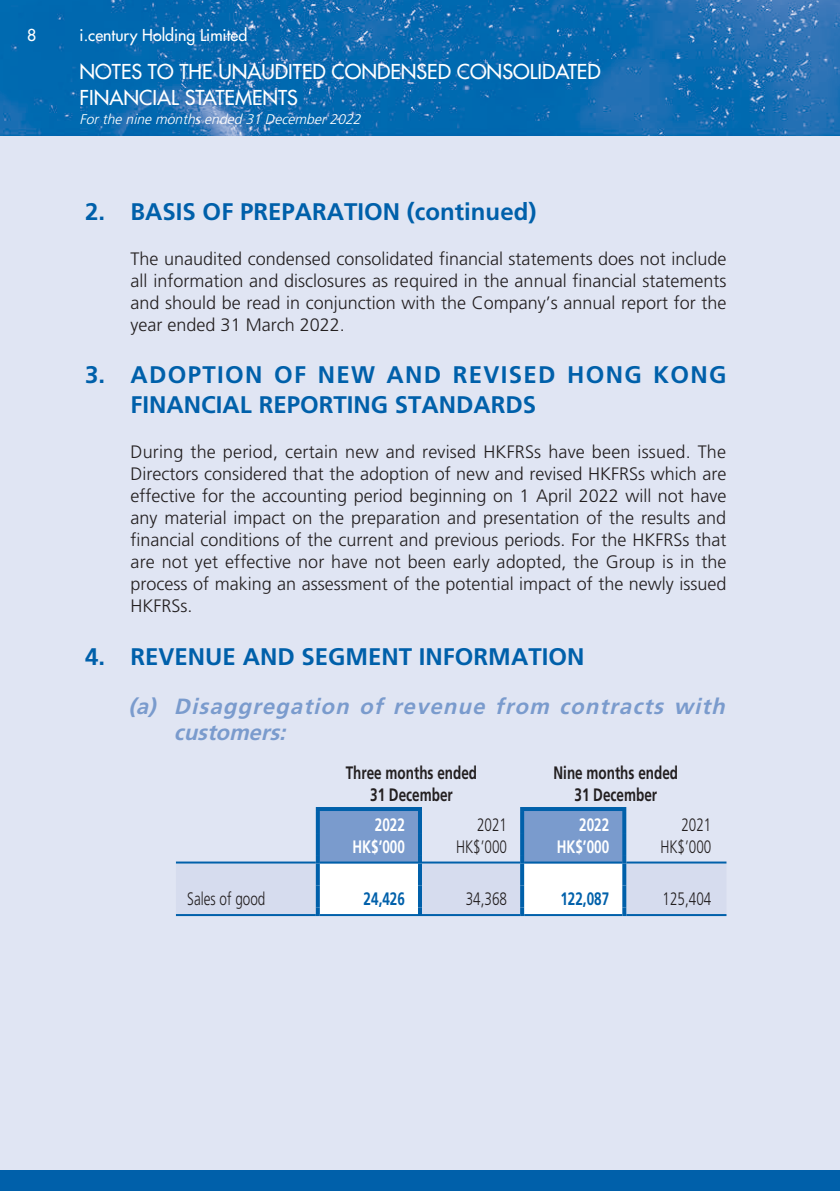
<style>
.page{position:relative;width:840px;height:1191px;background:#fff}
.page>*{position:absolute;margin:0;border:0;box-sizing:border-box;transform-origin:0 0}
._01_Heading_1{font:700 24px "Frutiger LT Std";color:#0060aa}
._01_Heading_1-2{font:700 24px/30px "Frutiger LT Std";letter-spacing:.025em;color:#0060aa}
._02_Heading_2{font:italic 700 22px/26px "Frutiger LT Std";color:#7a9bcd}
.t1{font:500 20px/26px "Futura Std";color:#fff}
._00_Body_text{font:300 18px/22px "Frutiger LT Std";color:#231f20;text-align:justify}
._50_Table_Body{font:700 18px/22px "Frutiger LT Std";color:#231f20;text-align:center;scale:.75 1}
._50_Table_Body-2{font:300 18px "Frutiger LT Std";color:#231f20;scale:.75 1}
._50_Table_Body-3{font:700 18px "Frutiger LT Std";color:#fff;scale:.75 1}
._50_Table_Body-4{font:700 18px "Frutiger LT Std";color:#0060aa;scale:.75 1}
.t2{font:500 16px "Futura Std";color:#fff}
.t3{font:italic 300 14px "Frutiger LT Std";color:#fff}
</style>
<div class="page">
<div style="left:0;top:0;width:839px;height:1191px;background:#e0e5f3"></div>
<hr style="left:839px;top:0;width:1px;height:1191px;background:#e0e5f3">
<div style="left:0;top:1170px;width:839px;height:21px;background:#0060aa"></div>
<svg style="left:839px;top:1170px;width:1px;height:21px"></svg>
<img style="left:0;top:0;width:839px;height:136px">
<hr style="left:315px;top:807px;width:107px;height:4px;background:#0060aa">
<hr style="left:520px;top:807px;width:106px;height:4px;background:#0060aa">
<svg style="left:176px;top:809px;width:550px;height:107px"></svg>
<hr style="left:176px;top:861px;width:139px;height:2px;background:#0060aa">
<hr style="left:319px;top:861px;width:99px;height:2px;background:#0060aa">
<hr style="left:422px;top:861px;width:98px;height:2px;background:#0060aa">
<hr style="left:524px;top:861px;width:98px;height:2px;background:#0060aa">
<hr style="left:626px;top:861px;width:100px;height:2px;background:#0060aa">
<hr style="left:176px;top:914px;width:139px;height:2px;background:#0060aa">
<hr style="left:319px;top:914px;width:99px;height:2px;background:#0060aa">
<hr style="left:422px;top:914px;width:98px;height:2px;background:#0060aa">
<hr style="left:524px;top:914px;width:98px;height:2px;background:#0060aa">
<hr style="left:626px;top:914px;width:100px;height:2px;background:#0060aa">
<p class="t2" style="left:27px;top:25px;width:11px">8</p>
<p class="t2" style="left:80px;top:25px;width:169px">i.century Holding Limited</p>
<p class="t1" style="left:80px;top:59px;width:522px">NOTES TO THE UNAUDITED CONDENSED CONSOLIDATED<br>FINANCIAL STATEMENTS</p>
<p class="t3" style="left:80px;top:111px;width:286px">Forthe nine monthsended 31 December2022</p>
<p class="_01_Heading_1" style="left:85px;top:197px;width:452px">2. BASIS OF PREPARATION (continued)</p>
<p class="_00_Body_text" style="left:130px;top:248px;width:597px">The unaudited condensed consolidated financial statements does not include all information and disclosures as required in the annual financial statements and should be read in conjunction with the Company’s annual report for the year ended 31 March 2022.</p>
<p class="_01_Heading_1-2" style="left:130px;top:360px;width:597px;text-indent:-45px">3. ADOPTION OF NEW AND REVISED HONG KONG<br>FINANCIAL REPORTING STANDARDS</p>
<p class="_00_Body_text" style="left:130px;top:441px;width:597px">During the period, certain new and revised HKFRSs have been issued. The Directors considered that the adoption of new and revised HKFRSs which are effective for the accounting period beginning on 1 April 2022 will not have any material impact on the preparation and presentation of the results and financial conditions of the current and previous periods. For the HKFRSs that are not yet effective nor have not been early adopted, the Group is in the process of making an assessment of the potential impact of the newly issued HKFRSs.</p>
<p class="_01_Heading_1" style="left:85px;top:642px;width:500px">4. REVENUE AND SEGMENT INFORMATION</p>
<p class="_02_Heading_2" style="left:174px;top:693px;width:558px;text-indent:-45px">(a) Disaggregation of revenue from contracts with customers:</p>
<p class="_50_Table_Body" style="left:345px;top:762px;width:177px">Three months ended<br>31 December</p>
<p class="_50_Table_Body" style="left:553px;top:762px;width:168px">Nine months ended<br>31 December</p>
<p class="_50_Table_Body-3" style="left:374px;top:814px;width:42px">2022</p>
<p class="_50_Table_Body-2" style="left:477px;top:814px;width:42px">2021</p>
<p class="_50_Table_Body-3" style="left:579px;top:814px;width:42px">2022</p>
<p class="_50_Table_Body-2" style="left:681px;top:814px;width:42px">2021</p>
<p class="_50_Table_Body-3" style="left:352px;top:836px;width:72px">HK$’000</p>
<p class="_50_Table_Body-2" style="left:456px;top:836px;width:70px">HK$’000</p>
<p class="_50_Table_Body-3" style="left:556px;top:836px;width:72px">HK$’000</p>
<p class="_50_Table_Body-2" style="left:660px;top:836px;width:70px">HK$’000</p>
<p class="_50_Table_Body-2" style="left:187px;top:889px;width:106px">Sales of good</p>
<p class="_50_Table_Body-4" style="left:363px;top:888px;width:57px">24,426</p>
<p class="_50_Table_Body-2" style="left:465px;top:889px;width:57px">34,368</p>
<p class="_50_Table_Body-4" style="left:560px;top:888px;width:67px">122,087</p>
<p class="_50_Table_Body-2" style="left:662px;top:889px;width:67px">125,404</p>
</div>
